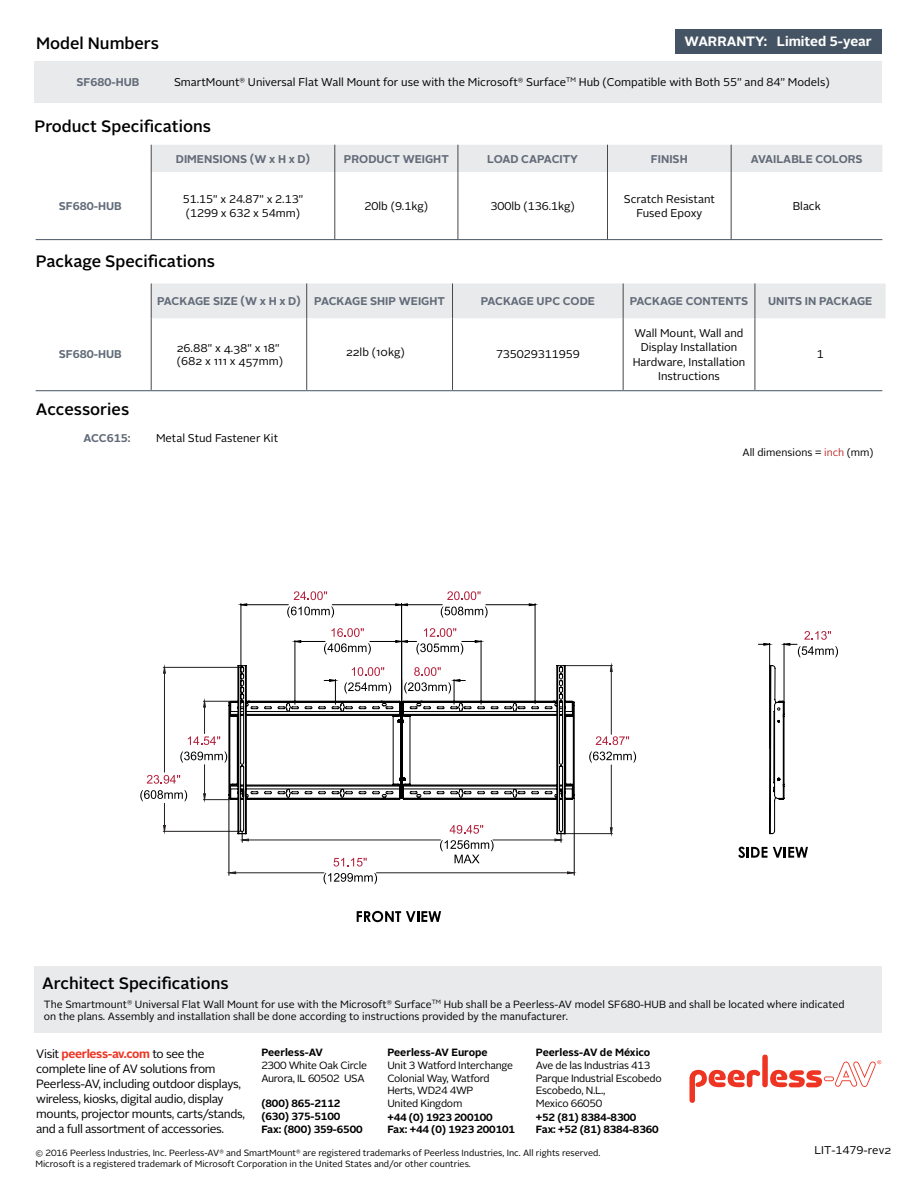
<style>
.page{position:relative;width:918px;height:1188px;background:#fff}
.page>*{position:absolute;margin:0;border:0;box-sizing:border-box;transform-origin:0 0}
.t1{font:500 16.5px "Alright Sans";color:#000}
.t2{font:700 13.5px "Alright Sans";color:#fff}
.t3{font:12px/15px "Alright Sans";letter-spacing:-.03em;color:#000}
.t4{font:11.25px/14.2px "Alright Sans";color:#000}
.t5{font:700 11.25px "Alright Sans";color:#626b79}
.t6{font:10.5px/12px "Alright Sans";color:#000}
.t7{font:10.5px/12.6px "Alright Sans";letter-spacing:-.025em;color:#000}
.t8{font:700 10.5px/12.6px "Alright Sans";letter-spacing:-.01em;color:#000}
.t9{font:9px/10.8px "Alright Sans";color:#000}
.s1{color:#be302b}
.s2{font-weight:700;color:#ee3524}
</style>
<div class="page">
<svg style="left:689px;top:1070px;width:71px;height:33px"></svg>
<div style="left:762px;top:1055px;width:6px;height:32px;background:#ee3524;border-radius:3px"></div>
<svg style="left:770px;top:1060px;width:111px;height:28px"></svg>
<div style="left:34px;top:966px;width:848px;height:67px;background:#e9eaeb"></div>
<div style="left:34px;top:62px;width:848px;height:41px;background:#e9eaeb"></div>
<div style="left:152px;top:284px;width:734px;height:34px;background:#e9eaeb"></div>
<hr style="left:306px;top:283px;width:1px;height:35px;background:#48484a">
<hr style="left:452px;top:283px;width:1px;height:35px;background:#48484a">
<hr style="left:623px;top:283px;width:1px;height:35px;background:#48484a">
<hr style="left:755px;top:283px;width:1px;height:35px;background:#48484a">
<hr style="left:306px;top:318px;width:1px;height:72px;background:#48484a">
<hr style="left:623px;top:318px;width:1px;height:72px;background:#48484a">
<hr style="left:755px;top:318px;width:1px;height:72px;background:#48484a">
<hr style="left:151px;top:283px;width:1px;height:35px;background:#48484a">
<hr style="left:151px;top:318px;width:1px;height:72px;background:#48484a">
<hr style="left:452px;top:318px;width:1px;height:72px;background:#48484a">
<div style="left:151px;top:145px;width:731px;height:27px;background:#e9eaeb"></div>
<hr style="left:151px;top:172px;width:1px;height:67px;background:#48484a">
<hr style="left:334px;top:172px;width:1px;height:67px;background:#48484a">
<hr style="left:458px;top:172px;width:1px;height:67px;background:#48484a">
<hr style="left:607px;top:172px;width:1px;height:67px;background:#48484a">
<hr style="left:731px;top:172px;width:1px;height:67px;background:#48484a">
<div style="left:675px;top:29px;width:206px;height:24px;background:#455464"></div>
<hr style="left:36px;top:390px;width:846px;height:1px;background:#455464">
<hr style="left:36px;top:239px;width:846px;height:1px;background:#455464">
<svg style="left:357px;top:911px;width:84px;height:11px"></svg>
<svg style="left:738px;top:847px;width:29px;height:11px"></svg>
<svg style="left:773px;top:847px;width:35px;height:11px"></svg>
<svg style="left:758px;top:631px;width:80px;height:26px"></svg>
<hr style="left:784px;top:643px;width:1px;height:72px;background:#000">
<hr style="left:769px;top:643px;width:1px;height:106px;background:#000">
<svg style="left:769px;top:665px;width:16px;height:169px"></svg>
<svg style="left:596px;top:736px;width:33px;height:9px"></svg>
<svg style="left:589px;top:751px;width:47px;height:12px"></svg>
<svg style="left:147px;top:775px;width:33px;height:9px"></svg>
<svg style="left:610px;top:827px;width:3px;height:8px"></svg>
<svg style="left:610px;top:666px;width:3px;height:6px"></svg>
<hr style="left:611px;top:765px;width:1px;height:69px;background:#241f21">
<hr style="left:611px;top:666px;width:1px;height:68px;background:#241f21">
<hr style="left:565px;top:833px;width:48px;height:1px;background:#241f21">
<hr style="left:564px;top:665px;width:49px;height:1px;background:#241f21">
<svg style="left:163px;top:666px;width:3px;height:8px"></svg>
<svg style="left:140px;top:790px;width:47px;height:42px"></svg>
<hr style="left:164px;top:667px;width:1px;height:105px;background:#241f21">
<hr style="left:163px;top:831px;width:78px;height:1px;background:#241f21">
<hr style="left:163px;top:667px;width:79px;height:1px;background:#241f21">
<svg style="left:293px;top:591px;width:188px;height:10px"></svg>
<svg style="left:228px;top:603px;width:347px;height:231px"></svg>
<svg style="left:567px;top:871px;width:7px;height:4px"></svg>
<hr style="left:376px;top:872px;width:197px;height:1px;background:#241f21">
<hr style="left:230px;top:872px;width:94px;height:1px;background:#241f21">
<svg style="left:334px;top:858px;width:33px;height:9px"></svg>
<svg style="left:324px;top:873px;width:53px;height:11px"></svg>
<hr style="left:493px;top:840px;width:68px;height:1px;background:#241f21">
<hr style="left:243px;top:840px;width:197px;height:1px;background:#241f21">
<svg style="left:450px;top:825px;width:33px;height:9px"></svg>
<svg style="left:440px;top:840px;width:54px;height:23px"></svg>
<svg style="left:242px;top:831px;width:7px;height:11px"></svg>
<svg style="left:554px;top:831px;width:8px;height:11px"></svg>
<hr style="left:229px;top:798px;width:1px;height:77px;background:#000">
<hr style="left:574px;top:798px;width:1px;height:77px;background:#000">
<svg style="left:188px;top:736px;width:32px;height:9px"></svg>
<svg style="left:180px;top:751px;width:47px;height:12px"></svg>
<hr style="left:204px;top:765px;width:1px;height:35px;background:#241f21">
<hr style="left:204px;top:701px;width:1px;height:33px;background:#241f21">
<svg style="left:203px;top:793px;width:27px;height:8px"></svg>
<svg style="left:203px;top:700px;width:27px;height:8px"></svg>
<h1 class="t1" style="left:36px;top:32px;width:124px">Model Numbers</h1>
<p class="t2" style="left:685px;top:32px;width:189px">WARRANTY: Limited 5-year</p>
<p class="t5" style="left:76px;top:74px;width:65px">SF680-HUB</p>
<p class="t4" style="left:174px;top:75px;width:657px">SmartMount<sup>®</sup> Universal Flat Wall Mount for use with the Microsoft<sup>®</sup> Surface<sup>TM</sup> Hub (Compatible with Both 55” and 84” Models)</p>
<h1 class="t1" style="left:34px;top:115px;width:178px">Product Specifications</h1>
<p class="t5" style="left:176px;top:151px;width:136px">DIMENSIONS (W x H x D)</p>
<p class="t5" style="left:344px;top:151px;width:106px">PRODUCT WEIGHT</p>
<p class="t5" style="left:487px;top:151px;width:92px">LOAD CAPACITY</p>
<p class="t5" style="left:651px;top:151px;width:38px">FINISH</p>
<p class="t5" style="left:751px;top:151px;width:114px">AVAILABLE COLORS</p>
<p class="t5" style="left:59px;top:198px;width:65px">SF680-HUB</p>
<p class="t4" style="left:183px;top:192px;width:122px">51.15" x 24.87" x 2.13" (1299 x 632 x 54mm)</p>
<p class="t4" style="left:365px;top:199px;width:65px">20lb (9.1kg)</p>
<p class="t4" style="left:490px;top:199px;width:86px">300lb (136.1kg)</p>
<p class="t4" style="left:624px;top:192px;width:93px;text-align:center">Scratch Resistant<br>Fused Epoxy</p>
<p class="t4" style="left:793px;top:199px;width:30px">Black</p>
<h1 class="t1" style="left:36px;top:250px;width:181px">Package Specifications</h1>
<p class="t5" style="left:157px;top:293px;width:289px">PACKAGE SIZE (W x H x D) PACKAGE SHIP WEIGHT</p>
<p class="t5" style="left:481px;top:293px;width:116px">PACKAGE UPC CODE</p>
<p class="t5" style="left:630px;top:293px;width:120px">PACKAGE CONTENTS</p>
<p class="t5" style="left:768px;top:293px;width:106px">UNITS IN PACKAGE</p>
<p class="t5" style="left:59px;top:347px;width:65px">SF680-HUB</p>
<p class="t4" style="left:177px;top:341px;width:108px;line-height:13.5px">26.88" x 4.38" x 18" (682 x 111 x 457mm)</p>
<p class="t4" style="left:346px;top:345px;width:60px">22lb (10kg)</p>
<p class="t4" style="left:496px;top:348px;width:85px">735029311959</p>
<h1 class="t1" style="left:36px;top:398px;width:95px">Accessories</h1>
<p class="t5" style="left:84px;top:431px;width:48px">ACC615:</p>
<p class="t4" style="left:156px;top:432px;width:124px">Metal Stud Fastener Kit</p>
<p class="t4" style="left:633px;top:326px;width:114px;text-align:center">Wall Mount, Wall and<br>Display Installation<br>Hardware, Installation<br>Instructions</p>
<p class="t4" style="left:817px;top:348px;width:8px">1</p>
<p class="t6" style="left:742px;top:447px;width:133px">All dimensions = <span class="s1">inch</span> (mm)</p>
<h1 class="t1" style="left:42px;top:972px;width:188px">Architect Specifications</h1>
<p class="t6" style="left:44px;top:998px;width:802px">The Smartmount<sup>®</sup> Universal Flat Wall Mount for use with the Microsoft<sup>®</sup> Surface<sup>TM</sup> Hub shall be a Peerless-AV model SF680-HUB and shall be located where indicated on the plans. Assembly and installation shall be done according to instructions provided by the manufacturer.</p>
<p class="t3" style="left:36px;top:1046px;width:210px">Visit <span class="s2">peerless-av.com</span> to see the complete line of AV solutions from Peerless-AV, including outdoor displays, wireless, kiosks, digital audio, display mounts, projector mounts, carts/stands, and a full assortment of accessories.</p>
<p class="t8" style="left:261px;top:1047px;width:63px">Peerless-AV</p>
<p class="t7" style="left:261px;top:1059px;width:107px">2300 White Oak Circle<br>Aurora, IL 60502 USA</p>
<p class="t8" style="left:261px;top:1097px;width:103px">(800) 865-2112 (630) 375-5100<br>Fax: (800) 359-6500</p>
<p class="t8" style="left:387px;top:1047px;width:102px">Peerless-AV Europe</p>
<p class="t7" style="left:387px;top:1059px;width:127px">Unit 3 Watford Interchange<br>Colonial Way, Watford<br>Herts, WD24 4WP<br>United Kingdom</p>
<p class="t8" style="left:387px;top:1111px;width:129px">+44 (0) 1923 200100<br>Fax: +44 (0) 1923 200101</p>
<p class="t8" style="left:536px;top:1047px;width:116px">Peerless-AV de México</p>
<p class="t7" style="left:536px;top:1059px;width:127px">Ave de las Industrias 413<br>Parque Industrial Escobedo<br>Escobedo, N.L.,<br>Mexico 66050</p>
<p class="t8" style="left:536px;top:1111px;width:124px">+52 (81) 8384-8300<br>Fax: +52 (81) 8384-8360</p>
<p class="t9" style="left:35px;top:1147px;width:566px">© 2016 Peerless Industries, Inc. Peerless-AV<sup>®</sup> and SmartMount<sup>®</sup> are registered trademarks of Peerless Industries, Inc. All rights reserved.<br>Microsoft is a registered trademark of Microsoft Corporation in the United States and/or other countries.</p>
<p class="t4" style="left:814px;top:1143px;width:78px">LIT-1479-rev2</p>
</div>
